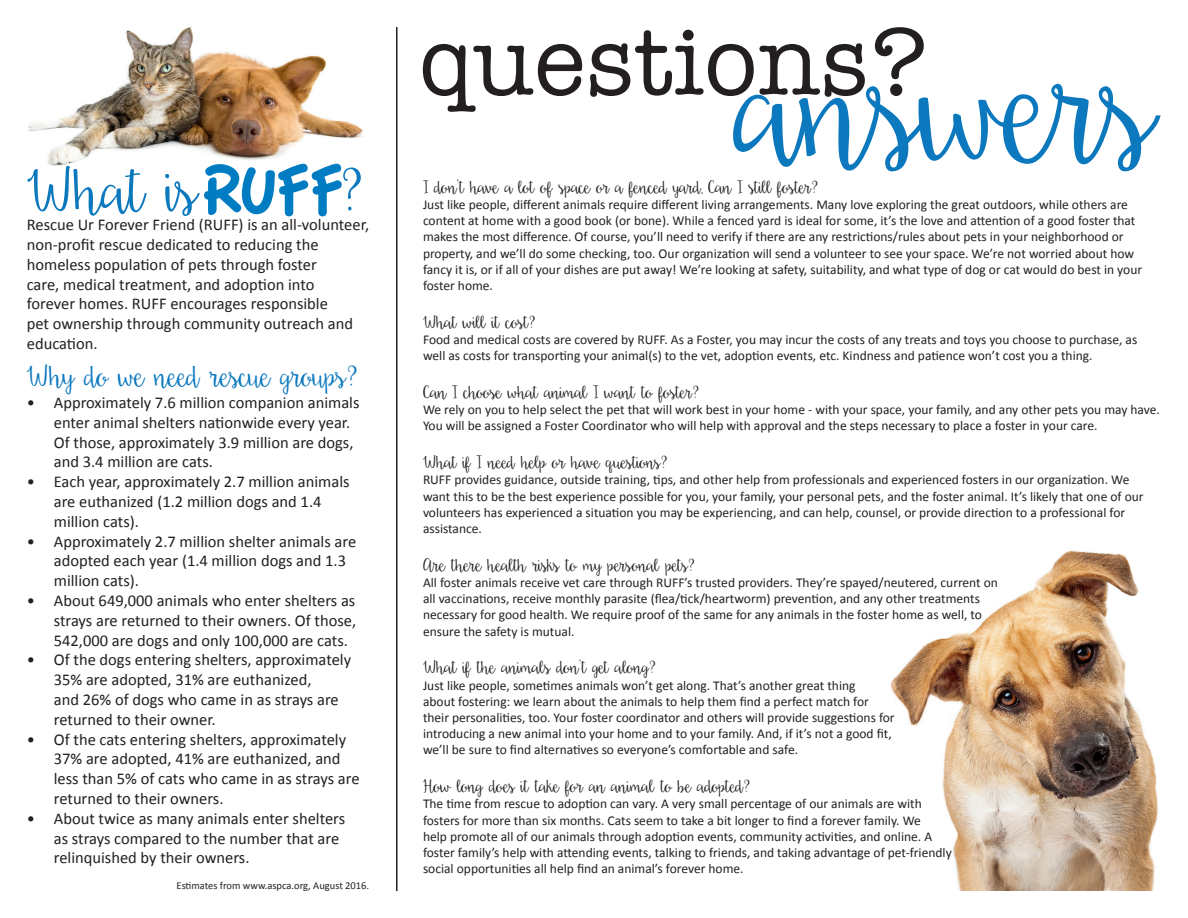
<style>
.page{position:relative;width:1188px;height:918px;background:#fff}
.page>*{position:absolute;margin:0;border:0;box-sizing:border-box;transform-origin:0 0}
.t1{font:154.5px "Daydreamer";letter-spacing:-.075em;color:#0c78be}
.t2{font:97.5px "American Typewriter";letter-spacing:.005em;color:#231f20}
.t3{font:63px "Daydreamer";letter-spacing:-.08em;color:#0c78be}
.t4{font:30px "Daydreamer";letter-spacing:-.07em;color:#0c78be}
.t5{font:18px "Daydreamer";letter-spacing:-.07em;color:#231f20}
.t6{font:16.5px/19.8px "Calibri";color:#231f20}
.t7{font:13.5px/16.2px "Calibri";color:#231f20}
.t8{font:10.5px "Calibri";color:#231f20}
</style>
<div class="page">
<img style="left:28px;top:26px;width:335px;height:140px">
<hr style="left:396px;top:27px;width:2px;height:864px;background:#231f20">
<img style="left:890px;top:550px;width:268px;height:341px">
<svg style="left:204px;top:164px;width:138px;height:52px"></svg>
<p class="t3" style="left:27px;top:157px;width:175px">What is</p>
<p class="t3" style="left:341px;top:157px;width:23px">?</p>
<p class="t6" style="left:27px;top:214px;width:344px">Rescue Ur Forever Friend (RUFF) is an all-volunteer, non-profit rescue dedicated to reducing the homeless population of pets through foster<br>care, medical treatment, and adoption into<br>forever homes. RUFF encourages responsible<br>pet ownership through community outreach and education.</p>
<p class="t4" style="left:27px;top:361px;width:332px">Why do we need rescue groups?</p>
<p class="t6" style="left:54px;top:392px;width:307px;text-indent:-27px">• Approximately 7.6 million companion animals enter animal shelters nationwide every year.<br>Of those, approximately 3.9 million are dogs, and 3.4 million are cats.</p>
<p class="t6" style="left:54px;top:471px;width:297px;text-indent:-27px">• Each year, approximately 2.7 million animals are euthanized (1.2 million dogs and 1.4 million cats).</p>
<p class="t6" style="left:54px;top:530px;width:304px;text-indent:-27px">• Approximately 2.7 million shelter animals are adopted each year (1.4 million dogs and 1.3 million cats).</p>
<p class="t6" style="left:54px;top:590px;width:304px;text-align:justify;text-indent:-27px">• About 649,000 animals who enter shelters as strays are returned to their owners. Of those, 542,000 are dogs and only 100,000 are cats.</p>
<p class="t6" style="left:54px;top:649px;width:299px;text-indent:-27px">• Of the dogs entering shelters, approximately 35% are adopted, 31% are euthanized,<br>and 26% of dogs who came in as strays are returned to their owner.</p>
<p class="t6" style="left:54px;top:728px;width:307px;text-indent:-27px">• Of the cats entering shelters, approximately 37% are adopted, 41% are euthanized, and less than 5% of cats who came in as strays are returned to their owners.</p>
<p class="t6" style="left:54px;top:808px;width:293px;text-indent:-27px">• About twice as many animals enter shelters as strays compared to the number that are relinquished by their owners.</p>
<p class="t8" style="left:177px;top:879px;width:194px">Estimates from www.aspca.org, August 2016.</p>
<p class="t2" style="left:419px;top:-13px;width:510px">questions?</p>
<p class="t1" style="left:732px;top:28px;width:430px">answers</p>
<p class="t5" style="left:423px;top:177px;width:396px">I don’t have a lot of space or a fenced yard, Can I still foster?</p>
<p class="t7" style="left:423px;top:196px;width:721px">Just like people, different animals require different living arrangements. Many love exploring the great outdoors, while others are content at home with a good book (or bone). While a fenced yard is ideal for some, it’s the love and attention of a good foster that makes the most difference. Of course, you’ll need to verify if there are any restrictions/rules about pets in your neighborhood or property, and we’ll do some checking, too. Our organization will send a volunteer to see your space. We’re not worried about how fancy it is, or if all of your dishes are put away! We’re looking at safety, suitability, and what type of dog or cat would do best in your foster home.</p>
<p class="t5" style="left:423px;top:312px;width:114px">What will it cost?</p>
<p class="t7" style="left:423px;top:331px;width:716px">Food and medical costs are covered by RUFF. As a Foster, you may incur the costs of any treats and toys you choose to purchase, as well as costs for transporting your animal(s) to the vet, adoption events, etc. Kindness and patience won’t cost you a thing.</p>
<p class="t5" style="left:423px;top:383px;width:277px">Can I choose what animal I want to foster?</p>
<p class="t7" style="left:423px;top:401px;width:738px">We rely on you to help select the pet that will work best in your home - with your space, your family, and any other pets you may have.<br>You will be assigned a Foster Coordinator who will help with approval and the steps necessary to place a foster in your care.</p>
<p class="t5" style="left:423px;top:453px;width:246px">What if I need help or have questions?</p>
<p class="t7" style="left:423px;top:471px;width:722px">RUFF provides guidance, outside training, tips, and other help from professionals and experienced fosters in our organization. We want this to be the best experience possible for you, your family, your personal pets, and the foster animal. It’s likely that one of our volunteers has experienced a situation you may be experiencing, and can help, counsel, or provide direction to a professional for assistance.</p>
<p class="t5" style="left:423px;top:555px;width:273px">Are there health risks to my personal pets?</p>
<p class="t7" style="left:423px;top:574px;width:577px">All foster animals receive vet care through RUFF’s trusted providers. They’re spayed/neutered, current on all vaccinations, receive monthly parasite (flea/tick/heartworm) prevention, and any other treatments necessary for good health. We require proof of the same for any animals in the foster home as well, to ensure the safety is mutual.</p>
<p class="t5" style="left:423px;top:658px;width:234px">What if the animals don’t get along?</p>
<p class="t7" style="left:423px;top:676px;width:473px">Just like people, sometimes animals won’t get along. That’s another great thing<br>about fostering: we learn about the animals to help them find a perfect match for their personalities, too. Your foster coordinator and others will provide suggestions for introducing a new animal into your home and to your family. And, if it’s not a good fit, we’ll be sure to find alternatives so everyone’s comfortable and safe.</p>
<p class="t5" style="left:423px;top:777px;width:329px">How long does it take for an animal to be adopted?</p>
<p class="t7" style="left:423px;top:795px;width:530px">The time from rescue to adoption can vary. A very small percentage of our animals are with fosters for more than six months. Cats seem to take a bit longer to find a forever family. We<br>help promote all of our animals through adoption events, community activities, and online. A foster family’s help with attending events, talking to friends, and taking advantage of pet-friendly social opportunities all help find an animal’s forever home.</p>
</div>
